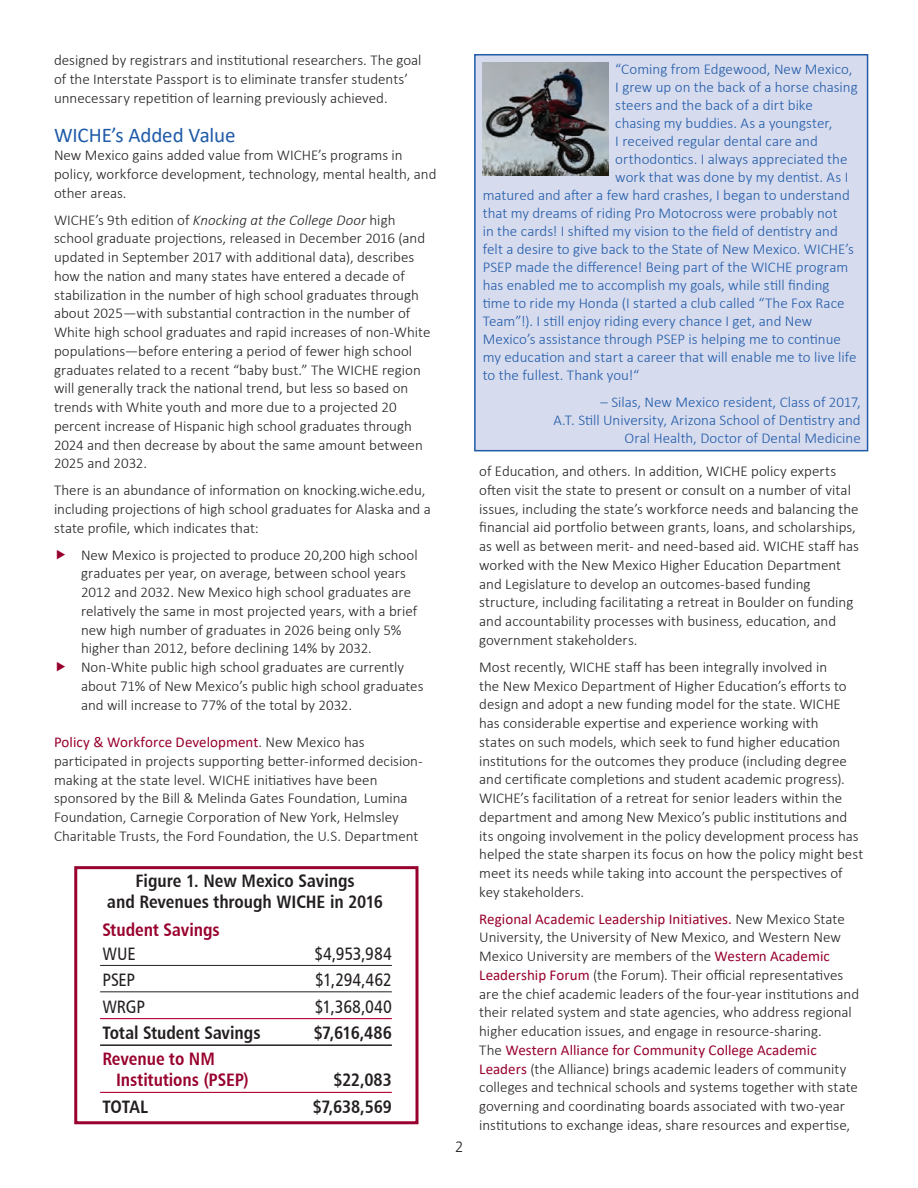
<style>
.page{position:relative;width:918px;height:1188px;background:#fff}
.page>*{position:absolute;margin:0;border:0;box-sizing:border-box;transform-origin:0 0}
.t1{font:21px "Calibri";letter-spacing:-.005em;color:#205ba8}
.t2{font:18px/21px "Humanist 777 BT Bold Condensed B";letter-spacing:-.005em;color:#231f20;text-align:center}
.t3{font:18px/21px "Humanist 777 BT Bold Condensed B";letter-spacing:-.005em;color:#98012d}
.t4{font:18px "Humanist 777 BT Roman Condensed B";letter-spacing:-.01em;color:#231f20}
.t5{font:300 15px/18.8px "Calibri";color:#231f20}
.t6{font:300 15px/18px "Calibri";color:#205ba8;text-align:right}
.t7{font:15px "Humanist 777 BT Light B";color:#231f20}
.s1{font-style:italic}
.s2{font-weight:400;color:#98012d}
</style>
<div class="page">
<div style="left:74px;top:866px;width:344px;height:258px;border:3px solid #98012d"></div>
<hr style="left:100px;top:965px;width:292px;height:1px;background:#231f20">
<hr style="left:100px;top:992px;width:292px;height:1px;background:#231f20">
<hr style="left:100px;top:1018px;width:292px;height:1px;background:#b30437">
<hr style="left:100px;top:1044px;width:292px;height:2px;background:#231f20">
<hr style="left:100px;top:1092px;width:292px;height:1px;background:#b30437">
<div style="left:474px;top:54px;width:394px;height:397px;background:#d7dbee;border:2px solid #205ba8"></div>
<img style="left:483px;top:63px;width:126px;height:112px">
<p class="t5" style="left:54px;top:51px;width:369px">designed by registrars and institutional researchers. The goal of the Interstate Passport is to eliminate transfer students’ unnecessary repetition of learning previously achieved.</p>
<h1 class="t1" style="left:54px;top:120px;width:183px">WICHE’s Added Value</h1>
<p class="t5" style="left:54px;top:146px;width:384px">New Mexico gains added value from WICHE’s programs in policy, workforce development, technology, mental health, and other areas.</p>
<p class="t5" style="left:54px;top:210px;width:378px">WICHE’s 9th edition of <span class="s1">Knocking at the College Door</span> high school graduate projections, released in December 2016 (and updated in September 2017 with additional data), describes how the nation and many states have entered a decade of stabilization in the number of high school graduates through about 2025—with substantial contraction in the number of White high school graduates and rapid increases of non-White populations—before entering a period of fewer high school graduates related to a recent “baby bust.” The WICHE region will generally track the national trend, but less so based on trends with White youth and more due to a projected 20 percent increase of Hispanic high school graduates through 2024 and then decrease by about the same amount between 2025 and 2032.</p>
<p class="t5" style="left:54px;top:481px;width:378px">There is an abundance of information on knocking.wiche.edu, including projections of high school graduates for Alaska and a state profile, which indicates that:</p>
<p class="t5" style="left:81px;top:545px;width:344px">New Mexico is projected to produce 20,200 high school graduates per year, on average, between school years 2012 and 2032. New Mexico high school graduates are relatively the same in most projected years, with a brief new high number of graduates in 2026 being only 5% higher than 2012, before declining 14% by 2032.<br>Non-White public high school graduates are currently about 71% of New Mexico’s public high school graduates and will increase to 77% of the total by 2032.</p>
<p class="t5" style="left:54px;top:733px;width:370px"><span class="s2">Policy &amp; Workforce Development</span>. New Mexico has participated in projects supporting better-informed decision&shy;making at the state level. WICHE initiatives have been sponsored by the Bill &amp; Melinda Gates Foundation, Lumina Foundation, Carnegie Corporation of New York, Helmsley Charitable Trusts, the Ford Foundation, the U.S. Department</p>
<p class="t2" style="left:107px;top:870px;width:277px">Figure 1. New Mexico Savings<br>and Revenues through WICHE in 2016</p>
<p class="t3" style="left:102px;top:919px;width:119px">Student Savings</p>
<p class="t4" style="left:102px;top:942px;width:35px">WUE</p>
<p class="t4" style="left:314px;top:942px;width:79px">$4,953,984</p>
<p class="t4" style="left:102px;top:969px;width:34px">PSEP</p>
<p class="t4" style="left:315px;top:969px;width:78px">$1,294,462</p>
<p class="t4" style="left:102px;top:995px;width:44px">WRGP</p>
<p class="t4" style="left:315px;top:995px;width:79px">$1,368,040</p>
<p class="t2" style="left:102px;top:1022px;width:160px">Total Student Savings</p>
<p class="t2" style="left:314px;top:1022px;width:80px">$7,616,486</p>
<p class="t3" style="left:116px;top:1048px;width:134px;text-indent:-14px">Revenue to NM<br>Institutions (PSEP)</p>
<p class="t2" style="left:333px;top:1069px;width:60px">$22,083</p>
<p class="t2" style="left:102px;top:1096px;width:47px">TOTAL</p>
<p class="t2" style="left:313px;top:1096px;width:81px">$7,638,569</p>
<p class="t7" style="left:455px;top:1137px;width:10px">2</p>
<p class="t6" style="left:615px;top:60px;width:239px">“Coming from Edgewood, New Mexico,</p>
<p class="t6" style="left:615px;top:78px;width:244px">I grew up on the back of a horse chasing</p>
<p class="t6" style="left:615px;top:96px;width:199px">steers and the back of a dirt bike</p>
<p class="t6" style="left:615px;top:114px;width:219px">chasing my buddies. As a youngster,</p>
<p class="t6" style="left:615px;top:132px;width:204px">I received regular dental care and</p>
<p class="t6" style="left:615px;top:150px;width:234px">orthodontics. I always appreciated the</p>
<p class="t6" style="left:615px;top:168px;width:235px">work that was done by my dentist. As I</p>
<p class="t6" style="left:483px;top:186px;width:369px">matured and after a few hard crashes, I began to understand</p>
<p class="t6" style="left:483px;top:204px;width:356px">that my dreams of riding Pro Motocross were probably not</p>
<p class="t6" style="left:483px;top:222px;width:357px">in the cards! I shifted my vision to the field of dentistry and</p>
<p class="t6" style="left:483px;top:240px;width:373px">felt a desire to give back to the State of New Mexico. WICHE’s</p>
<p class="t6" style="left:483px;top:258px;width:367px">PSEP made the difference! Being part of the WICHE program</p>
<p class="t6" style="left:483px;top:276px;width:348px">has enabled me to accomplish my goals, while still finding</p>
<p class="t6" style="left:483px;top:294px;width:363px">time to ride my Honda (I started a club called “The Fox Race</p>
<p class="t6" style="left:483px;top:312px;width:331px">Team”!). I still enjoy riding every chance I get, and New</p>
<p class="t6" style="left:483px;top:330px;width:360px">Mexico’s assistance through PSEP is helping me to continue</p>
<p class="t6" style="left:483px;top:348px;width:375px">my education and start a career that will enable me to live life</p>
<p class="t6" style="left:483px;top:366px;width:158px">to the fullest. Thank you!“</p>
<p class="t6" style="left:553px;top:392px;width:309px">– Silas, New Mexico resident, Class of 2017,<br>A.T. Still University, Arizona School of Dentistry and<br>Oral Health, Doctor of Dental Medicine</p>
<p class="t5" style="left:479px;top:462px;width:381px">of Education, and others. In addition, WICHE policy experts often visit the state to present or consult on a number of vital issues, including the state’s workforce needs and balancing the financial aid portfolio between grants, loans, and scholarships, as well as between merit- and need-based aid. WICHE staff has worked with the New Mexico Higher Education Department and Legislature to develop an outcomes-based funding structure, including facilitating a retreat in Boulder on funding and accountability processes with business, education, and government stakeholders.</p>
<p class="t5" style="left:479px;top:657px;width:386px">Most recently, WICHE staff has been integrally involved in<br>the New Mexico Department of Higher Education’s efforts to design and adopt a new funding model for the state. WICHE has considerable expertise and experience working with<br>states on such models, which seek to fund higher education institutions for the outcomes they produce (including degree and certificate completions and student academic progress).<br>WICHE’s facilitation of a retreat for senior leaders within the department and among New Mexico’s public institutions and its ongoing involvement in the policy development process has helped the state sharpen its focus on how the policy might best meet its needs while taking into account the perspectives of key stakeholders.</p>
<p class="t5" style="left:479px;top:909px;width:381px"><span class="s2">Regional Academic Leadership Initiatives.</span> New Mexico State University, the University of New Mexico, and Western New Mexico University are members of the <span class="s2">Western Academic Leadership Forum</span> (the Forum). Their official representatives are the chief academic leaders of the four-year institutions and their related system and state agencies, who address regional higher education issues, and engage in resource-sharing.<br>The <span class="s2">Western Alliance for Community College Academic Leaders</span> (the Alliance) brings academic leaders of community colleges and technical schools and systems together with state governing and coordinating boards associated with two-year institutions to exchange ideas, share resources and expertise,</p>
</div>
